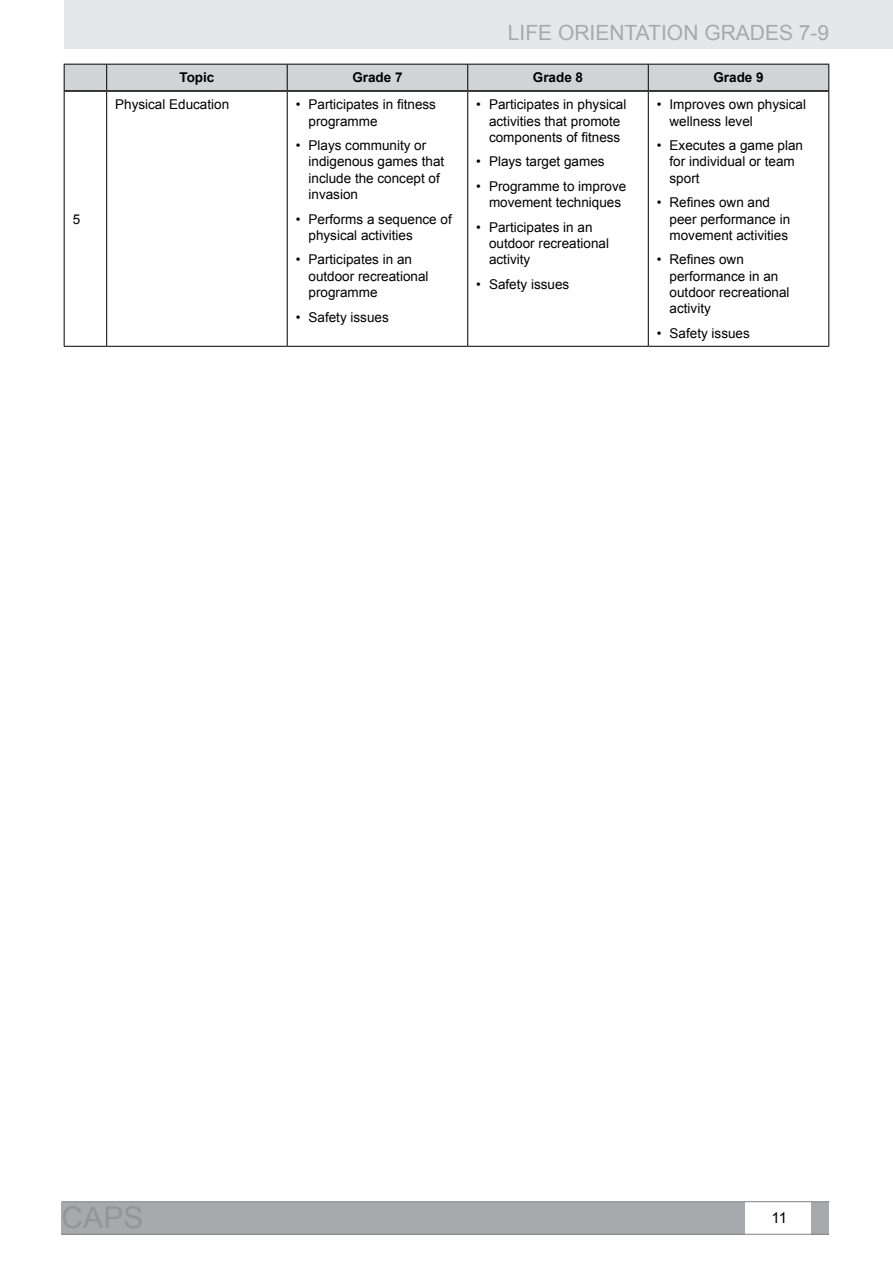
<style>
.page{position:relative;width:893px;height:1263px;background:#fff}
.page>*{position:absolute;margin:0;border:0;box-sizing:border-box;transform-origin:0 0}
.t1{font:21px "Arial";color:#a7a9ac}
.t2{font:15px "Arial";color:#000}
.t3{font:13.5px/16.2px "Arial";color:#000}
.t4{font:700 13.5px "Arial";color:#000}
</style>
<div class="page">
<div style="left:64px;top:0;width:829px;height:49px;background:#e6e7e8"></div>
<div style="left:62px;top:1202px;width:683px;height:32px;background:#a7a9ac"></div>
<div style="left:812px;top:1202px;width:17px;height:32px;background:#a7a9ac"></div>
<hr style="left:62px;top:1234px;width:767px;height:1px;background:#808285">
<hr style="left:62px;top:1201px;width:767px;height:1px;background:#808285">
<svg style="left:65px;top:92px;width:763px;height:254px"></svg>
<div style="left:64px;top:64px;width:765px;height:27px;background:#d1d3d4"></div>
<hr style="left:64px;top:91px;width:1px;height:255px;background:#000">
<hr style="left:106px;top:92px;width:1px;height:254px;background:#000">
<hr style="left:287px;top:92px;width:1px;height:254px;background:#000">
<hr style="left:467px;top:92px;width:1px;height:254px;background:#000">
<hr style="left:648px;top:92px;width:1px;height:254px;background:#000">
<hr style="left:828px;top:91px;width:1px;height:255px;background:#000">
<hr style="left:64px;top:346px;width:43px;height:1px;background:#000">
<hr style="left:107px;top:346px;width:180px;height:1px;background:#000">
<hr style="left:287px;top:346px;width:181px;height:1px;background:#000">
<hr style="left:468px;top:346px;width:180px;height:1px;background:#000">
<hr style="left:648px;top:346px;width:181px;height:1px;background:#000">
<hr style="left:65px;top:90px;width:42px;height:2px;background:#000">
<hr style="left:107px;top:90px;width:180px;height:2px;background:#000">
<hr style="left:287px;top:90px;width:181px;height:2px;background:#000">
<hr style="left:468px;top:90px;width:180px;height:2px;background:#000">
<hr style="left:648px;top:90px;width:180px;height:2px;background:#000">
<p class="t3" style="left:73px;top:211px;width:9px">5</p>
<h1 class="t1" style="left:508px;top:19px;width:323px">LIFE ORIENTATION GRADES 7-9</h1>
<p class="t4" style="left:179px;top:69px;width:37px">Topic</p>
<p class="t4" style="left:352px;top:69px;width:52px">Grade 7</p>
<p class="t4" style="left:533px;top:69px;width:52px">Grade 8</p>
<p class="t4" style="left:713px;top:69px;width:52px">Grade 9</p>
<p class="t3" style="left:115px;top:97px;width:116px">Physical Education</p>
<p class="t3" style="left:308px;top:97px;width:129px;text-indent:-13px">• Participates in fitness programme</p>
<p class="t3" style="left:308px;top:138px;width:137px;text-indent:-13px">• Plays community or indigenous games that include the concept of invasion</p>
<p class="t3" style="left:308px;top:211px;width:145px;text-indent:-13px">• Performs a sequence of physical activities</p>
<p class="t3" style="left:308px;top:252px;width:122px;text-indent:-13px">• Participates in an outdoor recreational programme</p>
<p class="t3" style="left:296px;top:309px;width:95px">• Safety issues</p>
<p class="t3" style="left:476px;top:97px;width:152px;text-align:center">• Participates in physical activities that promote components of fitness</p>
<p class="t3" style="left:476px;top:154px;width:130px">• Plays target games</p>
<p class="t3" style="left:476px;top:178px;width:152px;text-align:center">• Programme to improve movement techniques</p>
<p class="t3" style="left:489px;top:219px;width:122px;text-indent:-13px">• Participates in an outdoor recreational activity</p>
<p class="t3" style="left:476px;top:276px;width:95px">• Safety issues</p>
<p class="t3" style="left:670px;top:97px;width:138px;text-indent:-13px">• Improves own physical wellness level</p>
<p class="t3" style="left:670px;top:138px;width:135px;text-indent:-13px">• Executes a game plan for individual or team sport</p>
<p class="t3" style="left:670px;top:195px;width:122px;text-indent:-13px">• Refines own and peer performance in movement activities</p>
<p class="t3" style="left:670px;top:252px;width:122px;text-indent:-13px">• Refines own performance in an outdoor recreational activity</p>
<p class="t3" style="left:657px;top:325px;width:95px">• Safety issues</p>
<p class="t2" style="left:771px;top:1208px;width:17px">11</p>
</div>
